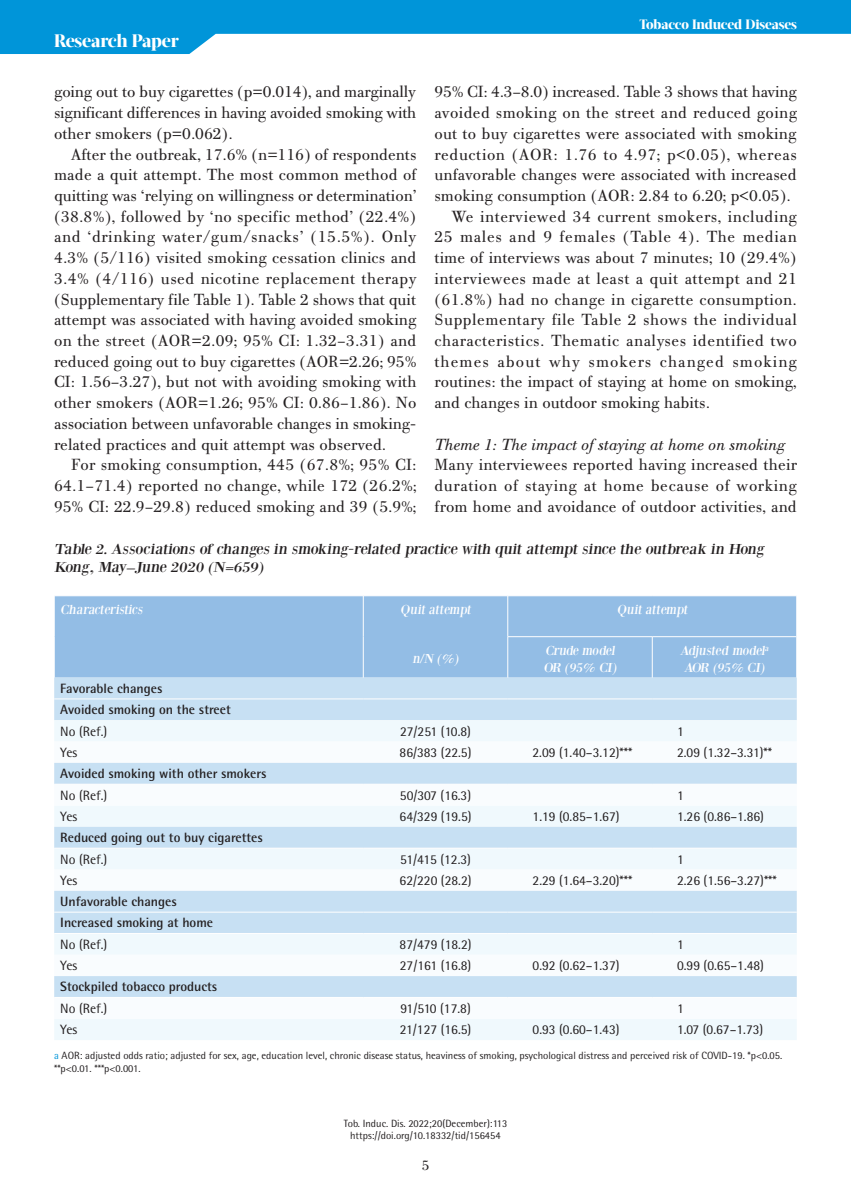
<style>
.page{position:relative;width:851px;height:1191px;background:#fff}
.page>*{position:absolute;margin:0;border:0;box-sizing:border-box;transform-origin:0 0}
.t1{font:800 18px "Acta Display W04";letter-spacing:-.01em;color:#fff}
.t2{font:17.25px/20.7px "PF Bodoni Text";letter-spacing:.01em;color:#231f20;text-align:justify}
.t3{font:17.25px "PF Bodoni Text";letter-spacing:.03em;color:#231f20}
.t4{font:17.25px "PF Bodoni Text";letter-spacing:-.01em;color:#231f20}
.t5{font:italic 17.25px "PF Bodoni Text";color:#231f20}
.t6{font:17.25px "PF Bodoni Text";letter-spacing:.04em;color:#231f20}
.t7{font:17.25px "PF Bodoni Text";letter-spacing:.06em;color:#231f20}
.t8{font:15px/18px "Bodoni XT";color:#231f20;scale:1.1 1}
.t9{font:15px "PF Bodoni Text";color:#231f20}
.t10{font:13.5px "Rotis Semi Sans Hel";color:#231f20}
.t11{font:700 13.5px/21.3px "Rotis Semi Sans Hel";color:#231f20}
.t12{font:13.5px/16.2px "Bodoni XT";color:#fff}
.t13{font:800 13.5px "Acta Display W04";letter-spacing:-.01em;color:#fff}
.t14{font:10.5px/12.6px "Rotis Semi Sans Hel";color:#231f20;text-align:center}
.s1{color:#0095d9}
</style>
<div class="page">
<svg style="left:0;top:0;width:850px;height:54px;fill:#0095d9"></svg>
<div style="left:55px;top:596px;width:741px;height:81px;background:#93bde5"></div>
<div style="left:54px;top:677px;width:742px;height:43px;background:#c7e0f3"></div>
<div style="left:54px;top:720px;width:742px;height:320px;background:#f0f9fd"></div>
<svg style="left:54px;top:741px;width:742px;height:277px"></svg>
<svg style="left:54px;top:763px;width:742px;height:234px"></svg>
<hr style="left:507px;top:596px;width:1px;height:40px;background:#fff">
<hr style="left:507px;top:636px;width:1px;height:41px;background:#fff">
<hr style="left:652px;top:637px;width:1px;height:40px;background:#fff">
<hr style="left:508px;top:636px;width:144px;height:1px;background:#fff">
<hr style="left:652px;top:636px;width:144px;height:1px;background:#fff">
<hr style="left:54px;top:698px;width:309px;height:1px;background:#fff">
<hr style="left:363px;top:698px;width:144px;height:1px;background:#fff">
<hr style="left:507px;top:698px;width:145px;height:1px;background:#fff">
<hr style="left:652px;top:698px;width:144px;height:1px;background:#fff">
<hr style="left:54px;top:784px;width:309px;height:1px;background:#fff">
<hr style="left:363px;top:784px;width:144px;height:1px;background:#fff">
<hr style="left:507px;top:784px;width:145px;height:1px;background:#fff">
<hr style="left:652px;top:784px;width:144px;height:1px;background:#fff">
<hr style="left:54px;top:848px;width:309px;height:1px;background:#fff">
<hr style="left:363px;top:848px;width:144px;height:1px;background:#fff">
<hr style="left:507px;top:848px;width:145px;height:1px;background:#fff">
<hr style="left:652px;top:848px;width:144px;height:1px;background:#fff">
<hr style="left:54px;top:912px;width:309px;height:1px;background:#fff">
<hr style="left:363px;top:912px;width:144px;height:1px;background:#fff">
<hr style="left:507px;top:912px;width:145px;height:1px;background:#fff">
<hr style="left:652px;top:912px;width:144px;height:1px;background:#fff">
<hr style="left:54px;top:933px;width:309px;height:1px;background:#fff">
<hr style="left:363px;top:933px;width:144px;height:1px;background:#fff">
<hr style="left:507px;top:933px;width:145px;height:1px;background:#fff">
<hr style="left:652px;top:933px;width:144px;height:1px;background:#fff">
<hr style="left:54px;top:997px;width:309px;height:1px;background:#fff">
<hr style="left:363px;top:997px;width:144px;height:1px;background:#fff">
<hr style="left:507px;top:997px;width:145px;height:1px;background:#fff">
<hr style="left:652px;top:997px;width:144px;height:1px;background:#fff">
<hr style="left:363px;top:596px;width:1px;height:40px;background:#fff">
<hr style="left:363px;top:636px;width:1px;height:41px;background:#fff">
<p class="t1" style="left:54px;top:30px;width:126px">Research Paper</p>
<p class="t13" style="left:639px;top:17px;width:159px">Tobacco Induced Diseases</p>
<p class="t2" style="left:54px;top:82px;width:364px">going out to buy cigarettes (p=0.014), and marginally significant differences in having avoided smoking with other smokers (p=0.062).</p>
<p class="t2" style="left:54px;top:144px;width:364px;text-indent:17px">After the outbreak, 17.6% (n=116) of respondents made a quit attempt. The most common method of quitting was ‘relying on willingness or determination’ (38.8%), followed by ‘no specific method’ (22.4%) and ‘drinking water/gum/snacks’ (15.5%). Only 4.3% (5/116) visited smoking cessation clinics and 3.4% (4/116) used nicotine replacement therapy (Supplementary file Table 1). Table 2 shows that quit attempt was associated with having avoided smoking on the street (AOR=2.09; 95% CI: 1.32–3.31) and reduced going out to buy cigarettes (AOR=2.26; 95% CI: 1.56–3.27), but not with avoiding smoking with other smokers (AOR=1.26; 95% CI: 0.86–1.86). No association between unfavorable changes in smoking&shy;related practices and quit attempt was observed.</p>
<p class="t2" style="left:54px;top:454px;width:364px;text-indent:17px">For smoking consumption, 445 (67.8%; 95% CI:<br>64.1–71.4) reported no change, while 172 (26.2%; 95% CI: 22.9–29.8) reduced smoking and 39 (5.9%;</p>
<p class="t4" style="left:434px;top:82px;width:364px">95% CI: 4.3–8.0) increased. Table 3 shows that having</p>
<p class="t2" style="left:434px;top:103px;width:364px">avoided smoking on the street and reduced going</p>
<p class="t2" style="left:434px;top:123px;width:363px">out to buy cigarettes were associated with smoking</p>
<p class="t3" style="left:434px;top:145px;width:364px">reduction (AOR: 1.76 to 4.97; p&lt;0.05), whereas</p>
<p class="t2" style="left:434px;top:165px;width:363px">unfavorable changes were associated with increased</p>
<p class="t2" style="left:434px;top:185px;width:357px">smoking consumption (AOR: 2.84 to 6.20; p&lt;0.05).</p>
<p class="t3" style="left:451px;top:207px;width:347px">We interviewed 34 current smokers, including</p>
<p class="t6" style="left:434px;top:227px;width:364px">25 males and 9 females (Table 4). The median</p>
<p class="t2" style="left:434px;top:247px;width:363px">time of interviews was about 7 minutes; 10 (29.4%)</p>
<p class="t2" style="left:434px;top:268px;width:364px">interviewees made at least a quit attempt and 21</p>
<p class="t2" style="left:434px;top:289px;width:364px">(61.8%) had no change in cigarette consumption.</p>
<p class="t3" style="left:434px;top:310px;width:364px">Supplementary file Table 2 shows the individual</p>
<p class="t3" style="left:434px;top:331px;width:364px">characteristics. Thematic analyses identified two</p>
<p class="t7" style="left:434px;top:352px;width:364px">themes about why smokers changed smoking</p>
<p class="t2" style="left:434px;top:372px;width:363px">routines: the impact of staying at home on smoking,</p>
<p class="t2" style="left:434px;top:392px;width:277px">and changes in outdoor smoking habits.</p>
<p class="t5" style="left:434px;top:434px;width:352px">Theme 1: The impact of staying at home on smoking</p>
<p class="t2" style="left:434px;top:454px;width:364px">Many interviewees reported having increased their duration of staying at home because of working from home and avoidance of outdoor activities, and</p>
<p class="t8" style="left:54px;top:539px;width:649px">Table 2. Associations of changes in smoking-related practice with quit attempt since the outbreak in Hong<br>Kong, May–June 2020 (N=659)</p>
<p class="t12" style="left:60px;top:602px;width:86px">Characteristics</p>
<p class="t12" style="left:400px;top:602px;width:74px">Quit attempt</p>
<p class="t12" style="left:412px;top:650px;width:50px">n/N (%)</p>
<p class="t12" style="left:616px;top:602px;width:74px">Quit attempt</p>
<p class="t12" style="left:543px;top:642px;width:77px">Crude model<br>OR (95% CI)</p>
<p class="t12" style="left:680px;top:642px;width:91px;text-align:center">Adj usted model<sup>a<br></sup>AOR (95% CI)</p>
<p class="t11" style="left:60px;top:677px;width:172px">Favorable changes<br>Avoided smoking on the street</p>
<p class="t10" style="left:60px;top:723px;width:48px">No (Ref.)</p>
<p class="t10" style="left:400px;top:723px;width:72px">27/251 (10.8)</p>
<p class="t10" style="left:677px;top:723px;width:8px">1</p>
<p class="t10" style="left:60px;top:744px;width:19px">Yes</p>
<p class="t10" style="left:399px;top:744px;width:73px">86/383 (22.5)</p>
<p class="t10" style="left:532px;top:744px;width:101px">2.09 (1.40–3.12)***</p>
<p class="t10" style="left:677px;top:744px;width:96px">2.09 (1.32–3.31)**</p>
<p class="t11" style="left:60px;top:762px;width:208px">Avoided smoking with other smokers</p>
<p class="t10" style="left:60px;top:787px;width:48px">No (Ref.)</p>
<p class="t10" style="left:400px;top:787px;width:73px">50/307 (16.3)</p>
<p class="t10" style="left:677px;top:787px;width:8px">1</p>
<p class="t10" style="left:60px;top:808px;width:19px">Yes</p>
<p class="t10" style="left:399px;top:808px;width:73px">64/329 (19.5)</p>
<p class="t10" style="left:532px;top:808px;width:88px">1.19 (0.85–1.67)</p>
<p class="t10" style="left:677px;top:808px;width:88px">1.26 (0.86–1.86)</p>
<p class="t11" style="left:60px;top:826px;width:204px">Reduced going out to buy cigarettes</p>
<p class="t10" style="left:60px;top:851px;width:48px">No (Ref.)</p>
<p class="t10" style="left:400px;top:851px;width:72px">51/415 (12.3)</p>
<p class="t10" style="left:677px;top:851px;width:8px">1</p>
<p class="t10" style="left:60px;top:872px;width:19px">Yes</p>
<p class="t10" style="left:399px;top:872px;width:73px">62/220 (28.2)</p>
<p class="t10" style="left:532px;top:872px;width:101px">2.29 (1.64–3.20)***</p>
<p class="t10" style="left:677px;top:872px;width:101px">2.26 (1.56–3.27)***</p>
<p class="t11" style="left:60px;top:890px;width:154px">Unfavorable changes<br>Increased smoking at home</p>
<p class="t10" style="left:60px;top:936px;width:48px">No (Ref.)</p>
<p class="t10" style="left:399px;top:936px;width:73px">87/479 (18.2)</p>
<p class="t10" style="left:677px;top:936px;width:8px">1</p>
<p class="t10" style="left:60px;top:957px;width:19px">Yes</p>
<p class="t10" style="left:400px;top:957px;width:73px">27/161 (16.8)</p>
<p class="t10" style="left:532px;top:957px;width:88px">0.92 (0.62–1.37)</p>
<p class="t10" style="left:677px;top:957px;width:88px">0.99 (0.65–1.48)</p>
<p class="t11" style="left:60px;top:976px;width:158px">Stockpiled tobacco products</p>
<p class="t10" style="left:60px;top:1000px;width:48px">No (Ref.)</p>
<p class="t10" style="left:400px;top:1000px;width:72px">91/510 (17.8)</p>
<p class="t10" style="left:677px;top:1000px;width:8px">1</p>
<p class="t10" style="left:60px;top:1021px;width:19px">Yes</p>
<p class="t10" style="left:400px;top:1021px;width:73px">21/127 (16.5)</p>
<p class="t10" style="left:532px;top:1021px;width:88px">0.93 (0.60–1.43)</p>
<p class="t10" style="left:677px;top:1021px;width:88px">1.07 (0.67–1.73)</p>
<p class="t14" style="left:54px;top:1049px;width:729px;text-align:left"><span class="s1">a</span> AOR: adjusted odds ratio; adjusted for sex, age, education level, chronic disease status, heaviness of smoking, psychological distress and perceived risk of COVID-19. *p&lt;0.05. **p&lt;0.01. ***p&lt;0.001.</p>
<p class="t14" style="left:343px;top:1116px;width:165px">Tob. Induc. Dis. 2022;20(December):113 https://doi.org/10.18332/tid/156454</p>
<p class="t9" style="left:421px;top:1156px;width:9px">5</p>
</div>
